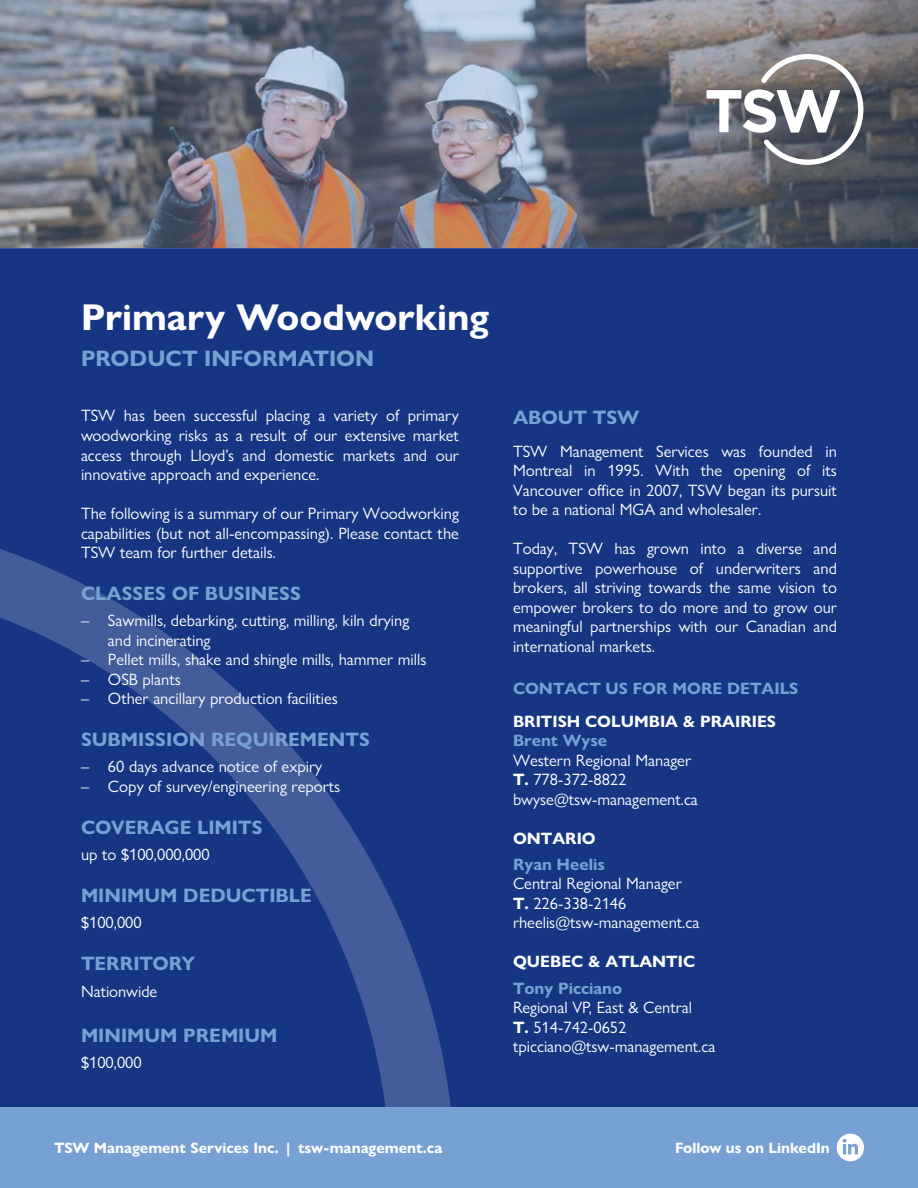
<style>
.page{position:relative;width:918px;height:1188px;background:#fff}
.page>*{position:absolute;margin:0;border:0;box-sizing:border-box;transform-origin:0 0}
.t1{font:700 37.5px "Gill Sans Nova";color:#fff}
.t2{font:700 22.5px "Gill Sans Nova";color:#78a1d3}
.t3{font:700 19.5px "Gill Sans Nova";color:#78a1d3}
.t4{font:16.5px/19.5px "Gill Sans Nova";color:#fff;text-align:justify}
.t5{font:700 16.5px "Gill Sans Nova";color:#78a1d3}
.t6{font:700 16.5px "Gill Sans Nova";color:#fff}
.t7{font:700 15px "Gill Sans Nova";color:#fff}
.s1{font-weight:700}
</style>
<div class="page">
<div style="left:0;top:248px;width:918px;height:940px;background:#163683"></div>
<svg style="left:0;top:0;width:918px;height:248px;background:#73747e"></svg>
<svg style="left:0;top:549px;width:451px;height:558px"></svg>
<svg style="left:706px;top:54px;width:158px;height:111px"></svg>
<div style="left:0;top:1107px;width:918px;height:81px;background:#78a1d3"></div>
<div style="left:837px;top:1134px;width:27px;height:27px;background:#fff;border-radius:50%"></div>
<svg style="left:843px;top:1139px;width:15px;height:15px"></svg>
<h1 class="t1" style="left:81px;top:294px;width:410px">Primary Woodworking</h1>
<h2 class="t2" style="left:81px;top:345px;width:295px">PRODUCT INFORMATION</h2>
<p class="t4" style="left:81px;top:406px;width:380px">TSW has been successful placing a variety of primary woodworking risks as a result of our extensive market access through Lloyd’s and domestic markets and our innovative approach and experience.</p>
<p class="t4" style="left:81px;top:503px;width:379px">The following is a summary of our Primary Woodworking capabilities (but not all-encompassing). Please contact the TSW team for further details.</p>
<p class="t3" style="left:81px;top:581px;width:221px">CLASSES OF BUSINESS</p>
<p class="t4" style="left:108px;top:611px;width:303px;text-indent:-27px">– Sawmills, debarking, cutting, milling, kiln drying and incinerating</p>
<p class="t4" style="left:81px;top:650px;width:347px">– Pellet mills, shake and shingle mills, hammer mills</p>
<p class="t4" style="left:81px;top:669px;width:101px">– OSB plants</p>
<p class="t4" style="left:81px;top:689px;width:258px">– Other ancillary production facilities</p>
<p class="t3" style="left:81px;top:728px;width:290px">SUBMISSION REQUIREMENTS</p>
<p class="t4" style="left:81px;top:757px;width:243px">– 60 days advance notice of expiry</p>
<p class="t4" style="left:81px;top:776px;width:261px">– Copy of survey/engineering reports</p>
<p class="t3" style="left:81px;top:815px;width:183px">COVERAGE LIMITS</p>
<p class="t4" style="left:81px;top:845px;width:130px">up to $100,000,000</p>
<p class="t3" style="left:81px;top:884px;width:232px">MINIMUM DEDUCTIBLE</p>
<p class="t4" style="left:81px;top:913px;width:62px">$100,000</p>
<p class="t3" style="left:81px;top:952px;width:116px">TERRITORY</p>
<p class="t4" style="left:81px;top:981px;width:78px">Nationwide</p>
<p class="t3" style="left:81px;top:1023px;width:198px">MINIMUM PREMIUM</p>
<p class="t4" style="left:81px;top:1052px;width:62px">$100,000</p>
<p class="t3" style="left:513px;top:405px;width:128px">ABOUT TSW</p>
<p class="t4" style="left:513px;top:441px;width:325px">TSW Management Services was founded in Montreal in 1995. With the opening of its Vancouver office in 2007, TSW began its pursuit to be a national MGA and wholesaler.</p>
<p class="t4" style="left:513px;top:539px;width:326px">Today, TSW has grown into a diverse and supportive powerhouse of underwriters and brokers, all striving towards the same vision to empower brokers to do more and to grow our meaningful partnerships with our Canadian and international markets.</p>
<p class="t5" style="left:513px;top:678px;width:287px">CONTACT US FOR MORE DETAILS</p>
<p class="t6" style="left:513px;top:711px;width:265px">BRITISH COLUMBIA &amp; PRAIRIES</p>
<p class="t5" style="left:513px;top:730px;width:96px">Brent Wyse</p>
<p class="t4" style="left:513px;top:750px;width:186px;text-align:left">Western Regional Manager<br><span class="s1">T.</span> 778-372-8822 bwyse@tsw-management.ca</p>
<p class="t6" style="left:513px;top:828px;width:84px">ONTARIO</p>
<p class="t5" style="left:513px;top:854px;width:93px">Ryan Heelis</p>
<p class="t4" style="left:513px;top:874px;width:188px;text-align:left">Central Regional Manager<br><span class="s1">T.</span> 226-338-2146 rheelis@tsw-management.ca</p>
<p class="t6" style="left:513px;top:952px;width:184px">QUEBEC &amp; ATLANTIC</p>
<p class="t5" style="left:513px;top:978px;width:111px">Tony Picciano</p>
<p class="t4" style="left:513px;top:998px;width:204px;text-align:left">Regional VP, East &amp; Central<br><span class="s1">T.</span> 514-742-0652 tpicciano@tsw-management.ca</p>
<p class="t7" style="left:54px;top:1139px;width:390px">TSW Management Services Inc. | tsw-management.ca</p>
<p class="t7" style="left:675px;top:1139px;width:156px">Follow us on LinkedIn</p>
</div>
